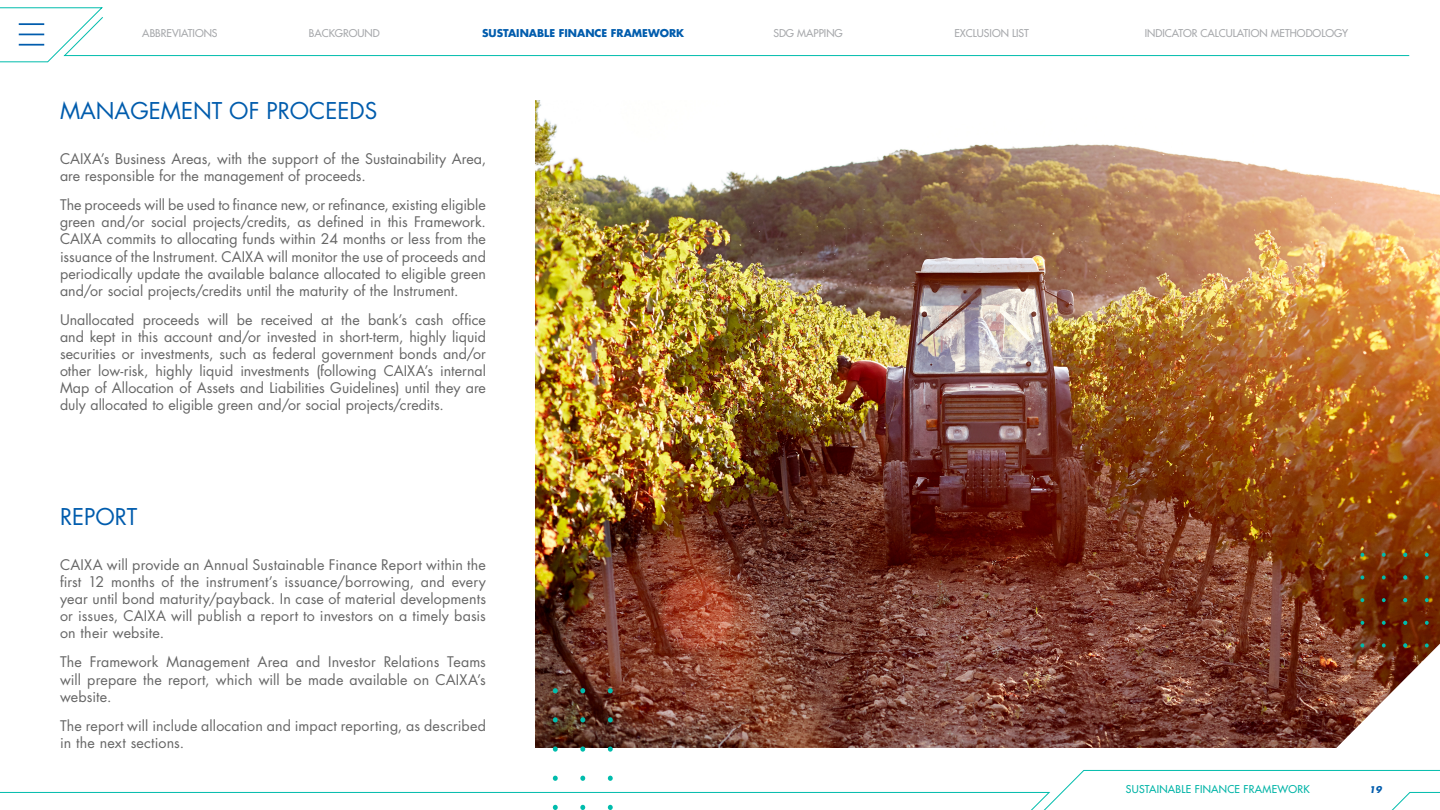
<style>
.page{position:relative;width:1440px;height:810px;background:#fff}
.page>*{position:absolute;margin:0;border:0;box-sizing:border-box;transform-origin:0 0}
.t1{font:22.5px "Futura Std";color:#005cad}
.t2{font:14.25px/17.1px "Futura Std";letter-spacing:.005em;color:#666;text-align:justify}
.t3{font:500 10.5px "Futura Std";color:#a7a9ac}
.t4{font:500 10.5px "Futura Std";letter-spacing:.025em;color:#00b4a7}
.t5{font:700 10.5px "Futura Std";color:#005cad}
.t6{font:italic 700 9px "Futura Std";color:#005cad}
</style>
<div class="page">
<img style="left:536px;top:101px;width:904px;height:647px">
<svg style="left:104px;top:55px;width:1306px;height:1px"></svg>
<svg style="left:1360px;top:621px;width:4px;height:4px"></svg>
<svg style="left:1360px;top:598px;width:4px;height:4px"></svg>
<svg style="left:1360px;top:575px;width:4px;height:4px"></svg>
<svg style="left:1360px;top:553px;width:4px;height:4px"></svg>
<svg style="left:1382px;top:621px;width:4px;height:4px"></svg>
<svg style="left:1382px;top:598px;width:4px;height:4px"></svg>
<svg style="left:1382px;top:575px;width:4px;height:4px"></svg>
<svg style="left:1382px;top:553px;width:4px;height:4px"></svg>
<svg style="left:1403px;top:621px;width:4px;height:4px"></svg>
<svg style="left:1403px;top:598px;width:4px;height:4px"></svg>
<svg style="left:1403px;top:575px;width:4px;height:4px"></svg>
<svg style="left:1403px;top:553px;width:4px;height:4px"></svg>
<svg style="left:1425px;top:621px;width:4px;height:4px"></svg>
<svg style="left:1425px;top:598px;width:4px;height:4px"></svg>
<svg style="left:1425px;top:575px;width:4px;height:4px"></svg>
<svg style="left:1425px;top:553px;width:4px;height:4px"></svg>
<svg style="left:0;top:7px;width:104px;height:56px"></svg>
<hr style="left:19px;top:44px;width:25px;height:2px;background:#005cad">
<svg style="left:608px;top:688px;width:5px;height:5px"></svg>
<svg style="left:608px;top:717px;width:5px;height:5px"></svg>
<svg style="left:608px;top:746px;width:5px;height:6px"></svg>
<svg style="left:580px;top:688px;width:5px;height:5px"></svg>
<svg style="left:580px;top:717px;width:5px;height:5px"></svg>
<svg style="left:580px;top:746px;width:5px;height:6px"></svg>
<svg style="left:553px;top:688px;width:5px;height:5px"></svg>
<svg style="left:553px;top:717px;width:5px;height:5px"></svg>
<svg style="left:553px;top:746px;width:5px;height:6px"></svg>
<svg style="left:0;top:770px;width:1440px;height:40px"></svg>
<svg style="left:1328px;top:643px;width:112px;height:105px"></svg>
<p class="t3" style="left:142px;top:27px;width:77px">ABBREVIATIONS</p>
<p class="t3" style="left:309px;top:27px;width:73px">BACKGROUND</p>
<p class="t5" style="left:482px;top:26px;width:204px">SUSTAINABLE FINANCE FRAMEWORK</p>
<p class="t3" style="left:773px;top:27px;width:71px">SDG MAPPING</p>
<p class="t3" style="left:954px;top:27px;width:76px">EXCLUSION LIST</p>
<p class="t3" style="left:1145px;top:27px;width:205px">INDICATOR CALCULATION METHODOLOGY</p>
<h1 class="t1" style="left:60px;top:97px;width:319px">MANAGEMENT OF PROCEEDS</h1>
<p class="t2" style="left:60px;top:150px;width:428px">CAIXA’s Business Areas, with the support of the Sustainability Area, are responsible for the management of proceeds.</p>
<p class="t2" style="left:60px;top:197px;width:428px">The proceeds will be used to finance new, or refinance, existing eligible green and/or social projects/credits, as defined in this Framework.<br>CAIXA commits to allocating funds within 24 months or less from the issuance of the Instrument. CAIXA will monitor the use of proceeds and periodically update the available balance allocated to eligible green and/or social projects/credits until the maturity of the Instrument.</p>
<p class="t2" style="left:60px;top:311px;width:428px">Unallocated proceeds will be received at the bank’s cash office and kept in this account and/or invested in short-term, highly liquid securities or investments, such as federal government bonds and/or other low-risk, highly liquid investments (following CAIXA’s internal Map of Allocation of Assets and Liabilities Guidelines) until they are duly allocated to eligible green and/or social projects/credits.</p>
<h1 class="t1" style="left:60px;top:503px;width:79px">REPORT</h1>
<p class="t2" style="left:60px;top:556px;width:428px">CAIXA will provide an Annual Sustainable Finance Report within the first 12 months of the instrument’s issuance/borrowing, and every year until bond maturity/payback. In case of material developments or issues, CAIXA will publish a report to investors on a timely basis on their website.</p>
<p class="t2" style="left:60px;top:654px;width:427px">The Framework Management Area and Investor Relations Teams will prepare the report, which will be made available on CAIXA’s website.</p>
<p class="t2" style="left:60px;top:717px;width:427px">The report will include allocation and impact reporting, as described in the next sections.</p>
<p class="t4" style="left:1126px;top:782px;width:185px">SUSTAINABLE FINANCE FRAMEWORK</p>
<p class="t6" style="left:1369px;top:783px;width:14px">19</p>
</div>
